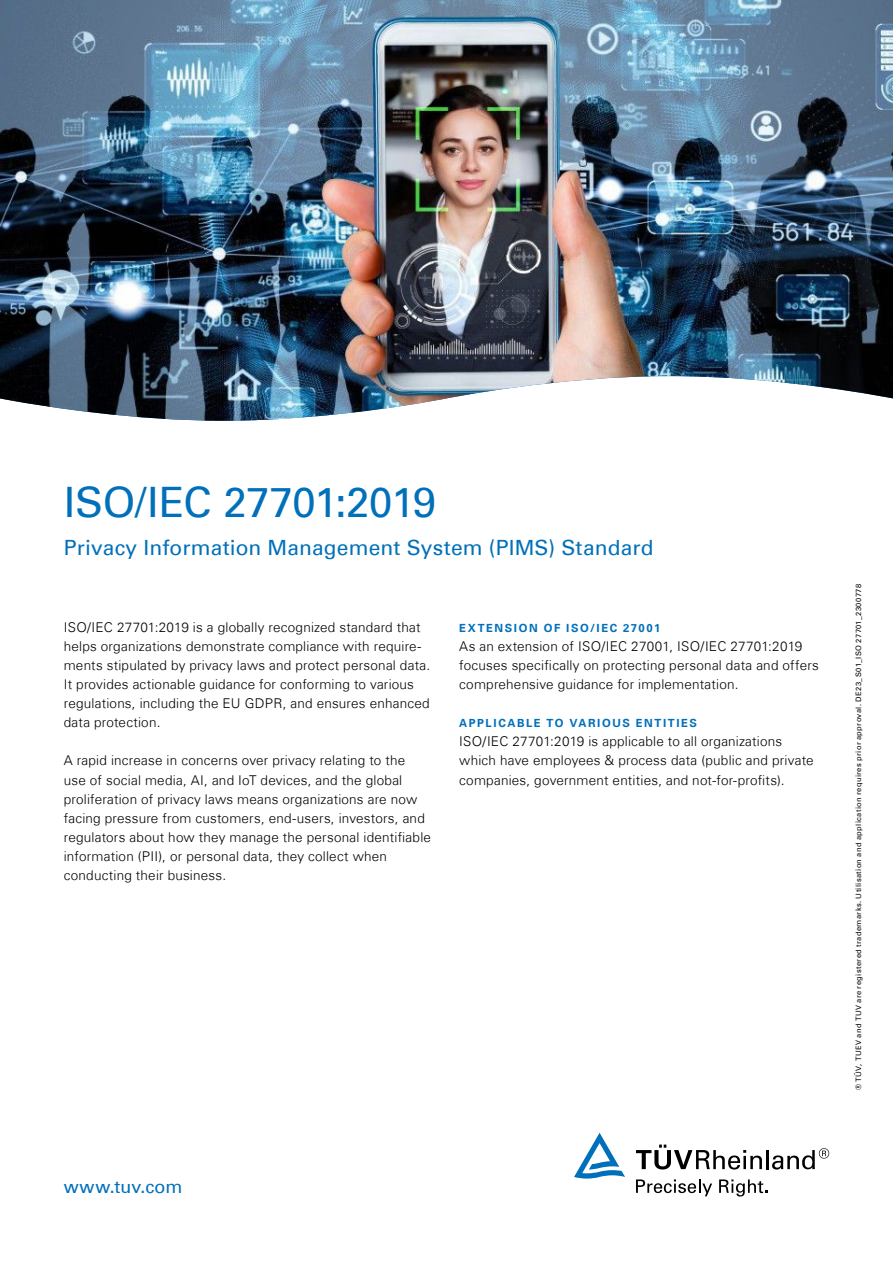
<style>
.page{position:relative;width:893px;height:1263px;background:#fff}
.page>*{position:absolute;margin:0;border:0;box-sizing:border-box;transform-origin:0 0}
.t1{font:42px "Univers Com 55 Roman";letter-spacing:-.01em;color:#0070ba}
.t2{font:21px "Univers Com 55 Roman";letter-spacing:.01em;color:#0070ba}
.t3{font:18px "Univers Com 55 Roman";letter-spacing:.01em;color:#0070ba}
.t4{font:300 13.5px/19.2px "Univers Com 45";letter-spacing:.015em;color:#000}
.t5{font:700 11.25px "Univers Com 65";letter-spacing:.14em;color:#0070ba}
.t6{font:7.5px "Univers Com 55 Roman";letter-spacing:.05em;color:#000}
</style>
<div class="page">
<svg style="left:636px;top:1144px;width:126px;height:25px"></svg>
<hr style="left:766px;top:1150px;width:3px;height:19px;background:#000">
<svg style="left:772px;top:1148px;width:57px;height:21px"></svg>
<svg style="left:574px;top:1133px;width:51px;height:45px"></svg>
<svg style="left:636px;top:1179px;width:76px;height:17px"></svg>
<svg style="left:719px;top:1179px;width:48px;height:17px"></svg>
<img style="left:0;top:0;width:893px;height:421px">
<h1 class="t1" style="left:64px;top:476px;width:374px">ISO/IEC 27701:2019</h1>
<h2 class="t2" style="left:64px;top:535px;width:591px">Privacy Information Management System (PIMS) Standard</h2>
<p class="t4" style="left:64px;top:617px;width:368px">ISO/IEC 27701:2019 is a globally recognized standard that helps organizations demonstrate compliance with require&shy;ments stipulated by privacy laws and protect personal data.<br>It provides actionable guidance for conforming to various regulations, including the EU GDPR, and ensures enhanced data protection.</p>
<p class="t4" style="left:64px;top:751px;width:369px">A rapid increase in concerns over privacy relating to the<br>use of social media, AI, and IoT devices, and the global proliferation of privacy laws means organizations are now facing pressure from customers, end-users, investors, and regulators about how they manage the personal identifiable information (PII), or personal data, they collect when conducting their business.</p>
<p class="t5" style="left:459px;top:621px;width:203px">EXTENSION OF ISO/IEC 27001</p>
<p class="t4" style="left:459px;top:636px;width:361px">As an extension of ISO/IEC 27001, ISO/IEC 27701:2019 focuses specifically on protecting personal data and offers comprehensive guidance for implementation.</p>
<p class="t5" style="left:459px;top:716px;width:239px">APPLICABLE TO VARIOUS ENTITIES</p>
<p class="t4" style="left:459px;top:732px;width:356px">ISO/IEC 27701:2019 is applicable to all organizations which have employees &amp; process data (public and private companies, government entities, and not-for-profits).</p>
<p class="t6" style="left:854px;top:1090px;width:508px;rotate:-90deg">® TÜV, TUEV and TUV are registered trademarks. Utilisation and application requires prior approval. DE23_S01_ISO 27701_2300778</p>
<h3 class="t3" style="left:64px;top:1175px;width:120px">www.tuv.com</h3>
</div>
